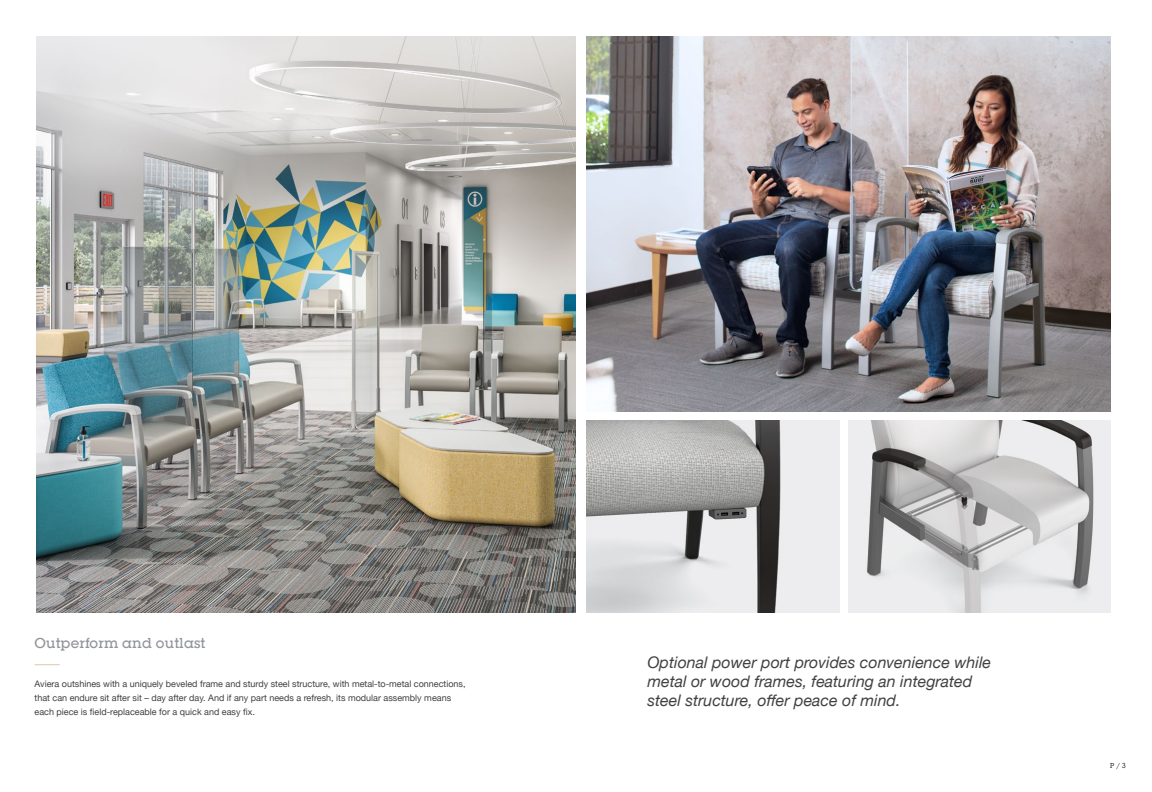
<style>
.page{position:relative;width:1152px;height:792px;background:#fff}
.page>*{position:absolute;margin:0;border:0;box-sizing:border-box;transform-origin:0 0}
.t1{font:italic 16px/19.2px "Helvetica Neue";color:#414042}
.t2{font:500 14px "Lubalin Graph Std";letter-spacing:.01em;color:#919498}
.t3{font:9px/14px "Helvetica Neue";color:#414042}
.t4{font:7px "Lubalin Graph Std";color:#000}
</style>
<div class="page">
<img style="left:586px;top:421px;width:254px;height:191px">
<img style="left:36px;top:36px;width:540px;height:576px">
<img style="left:848px;top:421px;width:262px;height:191px">
<img style="left:586px;top:36px;width:524px;height:375px">
<svg style="left:35px;top:664px;width:25px;height:1px"></svg>
<h2 class="t2" style="left:35px;top:635px;width:172px">Outperform and outlast</h2>
<p class="t3" style="left:35px;top:678px;width:433px">Aviera outshines with a uniquely beveled frame and sturdy steel structure, with metal-to-metal connections, that can endure sit after sit – day after day. And if any part needs a refresh, its modular assembly means each piece is field-replaceable for a quick and easy fix.</p>
<h1 class="t1" style="left:647px;top:654px;width:345px">Optional power port provides convenience while metal or wood frames, featuring an integrated steel structure, offer peace of mind.</h1>
<p class="t4" style="left:1110px;top:761px;width:17px">P / 3</p>
</div>
